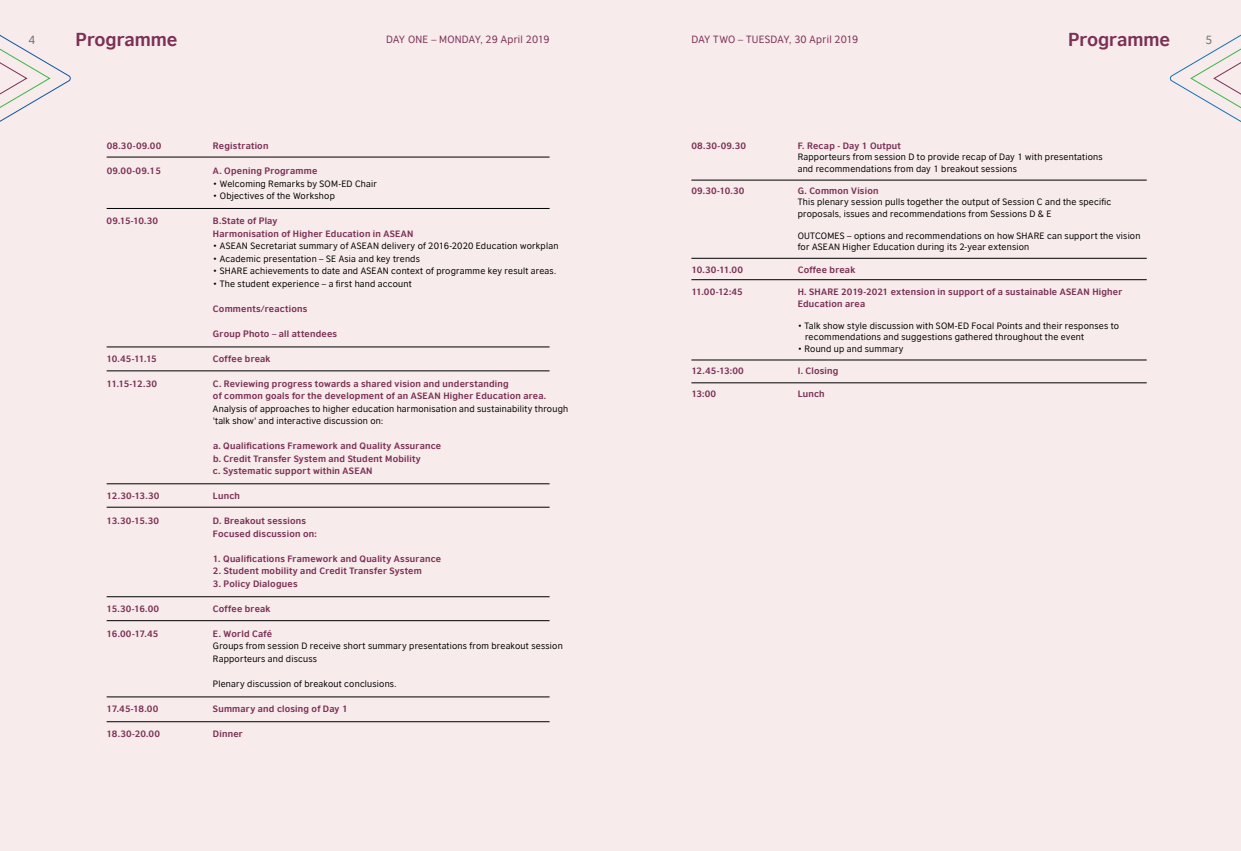
<style>
.page{position:relative;width:1241px;height:851px;background:#fff}
.page>*{position:absolute;margin:0;border:0;box-sizing:border-box;transform-origin:0 0}
.t1{font:700 17.5px "British Council Sans";color:#7b3054}
.t2{font:11.25px "British Council Sans";color:#6d6e71}
.t3{font:10px "British Council Sans";letter-spacing:.015em;color:#7b3054}
.t4{font:8.75px/11.2px "British Council Sans";letter-spacing:.025em;color:#000}
.t5{font:700 8.75px/12.5px "British Council Sans";letter-spacing:.025em;color:#7b3054}
.s1{font-style:italic}
</style>
<div class="page">
<div style="left:0;top:0;width:1240px;height:850px;background:#f8ebec"></div>
<hr style="left:107px;top:208px;width:442px;height:1px;background:#000">
<hr style="left:107px;top:370px;width:442px;height:1px;background:#000">
<hr style="left:107px;top:346px;width:442px;height:1px;background:#000">
<hr style="left:107px;top:596px;width:442px;height:1px;background:#000">
<hr style="left:107px;top:507px;width:442px;height:1px;background:#000">
<hr style="left:107px;top:483px;width:442px;height:1px;background:#000">
<hr style="left:107px;top:620px;width:442px;height:1px;background:#000">
<hr style="left:107px;top:721px;width:442px;height:1px;background:#000">
<hr style="left:107px;top:696px;width:442px;height:1px;background:#000">
<hr style="left:107px;top:157px;width:442px;height:1px;background:#000">
<hr style="left:691px;top:180px;width:455px;height:1px;background:#000">
<hr style="left:691px;top:258px;width:455px;height:1px;background:#000">
<hr style="left:691px;top:279px;width:455px;height:1px;background:#000">
<hr style="left:691px;top:360px;width:455px;height:1px;background:#000">
<hr style="left:691px;top:382px;width:455px;height:1px;background:#000">
<svg style="left:0;top:35px;width:71px;height:87px"></svg>
<svg style="left:1169px;top:35px;width:71px;height:87px"></svg>
<h1 class="t1" style="left:76px;top:29px;width:103px">Programme</h1>
<p class="t3" style="left:386px;top:34px;width:165px">DAY ONE – MONDAY, 29 April 2019</p>
<p class="t3" style="left:691px;top:34px;width:168px">DAY TWO – TUESDAY, 30 April 2019</p>
<h1 class="t1" style="left:1068px;top:29px;width:103px">Programme</h1>
<p class="t2" style="left:29px;top:33px;width:8px">4</p>
<p class="t2" style="left:1205px;top:33px;width:8px">5</p>
<p class="t5" style="left:107px;top:139px;width:56px">08.30-09.00</p>
<p class="t5" style="left:213px;top:139px;width:57px">Registration</p>
<p class="t5" style="left:107px;top:164px;width:56px">09.00-09.15</p>
<p class="t5" style="left:213px;top:164px;width:106px">A. Opening Programme</p>
<p class="t4" style="left:213px;top:177px;width:165px"><span class="s1">•</span> Welcoming Remarks by SOM-ED Chair</p>
<p class="t4" style="left:213px;top:190px;width:123px"><span class="s1">•</span> Objectives of the Workshop</p>
<p class="t5" style="left:107px;top:214px;width:53px">09.15-10.30</p>
<p class="t5" style="left:213px;top:214px;width:202px">B.State of Play<br>Harmonisation of Higher Education in ASEAN</p>
<p class="t4" style="left:213px;top:240px;width:347px"><span class="s1">•</span> ASEAN Secretariat summary of ASEAN delivery of 2016-2020 Education workplan</p>
<p class="t4" style="left:213px;top:252px;width:208px"><span class="s1">•</span> Academic presentation – SE Asia and key trends</p>
<p class="t4" style="left:213px;top:265px;width:344px"><span class="s1">•</span> SHARE achievements to date and ASEAN context of programme key result areas.</p>
<p class="t4" style="left:213px;top:277px;width:200px"><span class="s1">•</span> The student experience – a first hand account</p>
<p class="t5" style="left:213px;top:302px;width:96px">Comments/reactions</p>
<p class="t5" style="left:213px;top:327px;width:126px">Group Photo – all attendees</p>
<p class="t5" style="left:107px;top:352px;width:52px">10.45-11.15</p>
<p class="t5" style="left:213px;top:352px;width:59px">Coffee break</p>
<p class="t5" style="left:107px;top:377px;width:52px">11.15-12.30</p>
<p class="t5" style="left:213px;top:377px;width:334px">C. Reviewing progress towards a shared vision and understanding<br>of common goals for the development of an ASEAN Higher Education area.</p>
<p class="t4" style="left:213px;top:402px;width:356px;line-height:12.5px">Analysis of approaches to higher education harmonisation and sustainability through 'talk show' and interactive discussion on:</p>
<p class="t5" style="left:213px;top:439px;width:230px">a. Qualifications Framework and Quality Assurance b. Credit Transfer System and Student Mobility<br>c. Systematic support within ASEAN</p>
<p class="t5" style="left:107px;top:489px;width:54px">12.30-13.30</p>
<p class="t5" style="left:213px;top:489px;width:28px">Lunch</p>
<p class="t5" style="left:107px;top:514px;width:54px">13.30-15.30</p>
<p class="t5" style="left:213px;top:514px;width:105px">D. Breakout sessions<br>Focused discussion on:</p>
<p class="t5" style="left:213px;top:552px;width:230px">1. Qualifications Framework and Quality Assurance</p>
<p class="t5" style="left:213px;top:564px;width:210px">2. Student mobility and Credit Transfer System</p>
<p class="t5" style="left:213px;top:577px;width:86px">3. Policy Dialogues</p>
<p class="t5" style="left:107px;top:602px;width:54px">15.30-16.00</p>
<p class="t5" style="left:213px;top:602px;width:59px">Coffee break</p>
<p class="t5" style="left:107px;top:627px;width:53px">16.00-17.45</p>
<p class="t5" style="left:213px;top:627px;width:61px">E. World Café</p>
<p class="t4" style="left:213px;top:639px;width:351px;line-height:12.5px">Groups from session D receive short summary presentations from breakout session<br>Rapporteurs and discuss</p>
<p class="t4" style="left:213px;top:677px;width:185px">Plenary discussion of breakout conclusions.</p>
<p class="t5" style="left:107px;top:702px;width:53px">17.45-18.00</p>
<p class="t5" style="left:213px;top:702px;width:136px">Summary and closing of Day 1</p>
<p class="t5" style="left:107px;top:727px;width:55px">18.30-20.00</p>
<p class="t5" style="left:213px;top:727px;width:32px">Dinner</p>
<p class="t5" style="left:691px;top:139px;width:56px">08.30-09.30</p>
<p class="t5" style="left:797px;top:139px;width:105px">F. Recap - Day 1 Output</p>
<p class="t4" style="left:797px;top:151px;width:306px">Rapporteurs from session D to provide recap of Day 1 with presentations and recommendations from day 1 breakout sessions</p>
<p class="t5" style="left:691px;top:184px;width:55px">09.30-10.30</p>
<p class="t5" style="left:797px;top:184px;width:82px">G. Common Vision</p>
<p class="t4" style="left:797px;top:196px;width:315px">This plenary session pulls together the output of Session C and the specific proposals, issues and recommendations from Sessions D &amp; E</p>
<p class="t4" style="left:797px;top:230px;width:344px">OUTCOMES – options and recommendations on how SHARE can support the vision for ASEAN Higher Education during its 2-year extension</p>
<p class="t5" style="left:691px;top:263px;width:53px">10.30-11.00</p>
<p class="t5" style="left:797px;top:263px;width:59px">Coffee break</p>
<p class="t5" style="left:691px;top:285px;width:53px">11.00-12:45</p>
<p class="t5" style="left:797px;top:286px;width:326px;line-height:11.2px">H. SHARE 2019-2021 extension in support of a sustainable ASEAN Higher<br>Education area</p>
<p class="t4" style="left:805px;top:320px;width:315px;text-indent:-7px">• Talk show style discussion with SOM-ED Focal Points and their responses to recommendations and suggestions gathered throughout the event</p>
<p class="t4" style="left:797px;top:342px;width:107px">• Round up and summary</p>
<p class="t5" style="left:691px;top:364px;width:54px">12.45-13:00</p>
<p class="t5" style="left:797px;top:364px;width:42px">I. Closing</p>
<p class="t5" style="left:691px;top:387px;width:26px">13:00</p>
<p class="t5" style="left:797px;top:387px;width:28px">Lunch</p>
</div>
